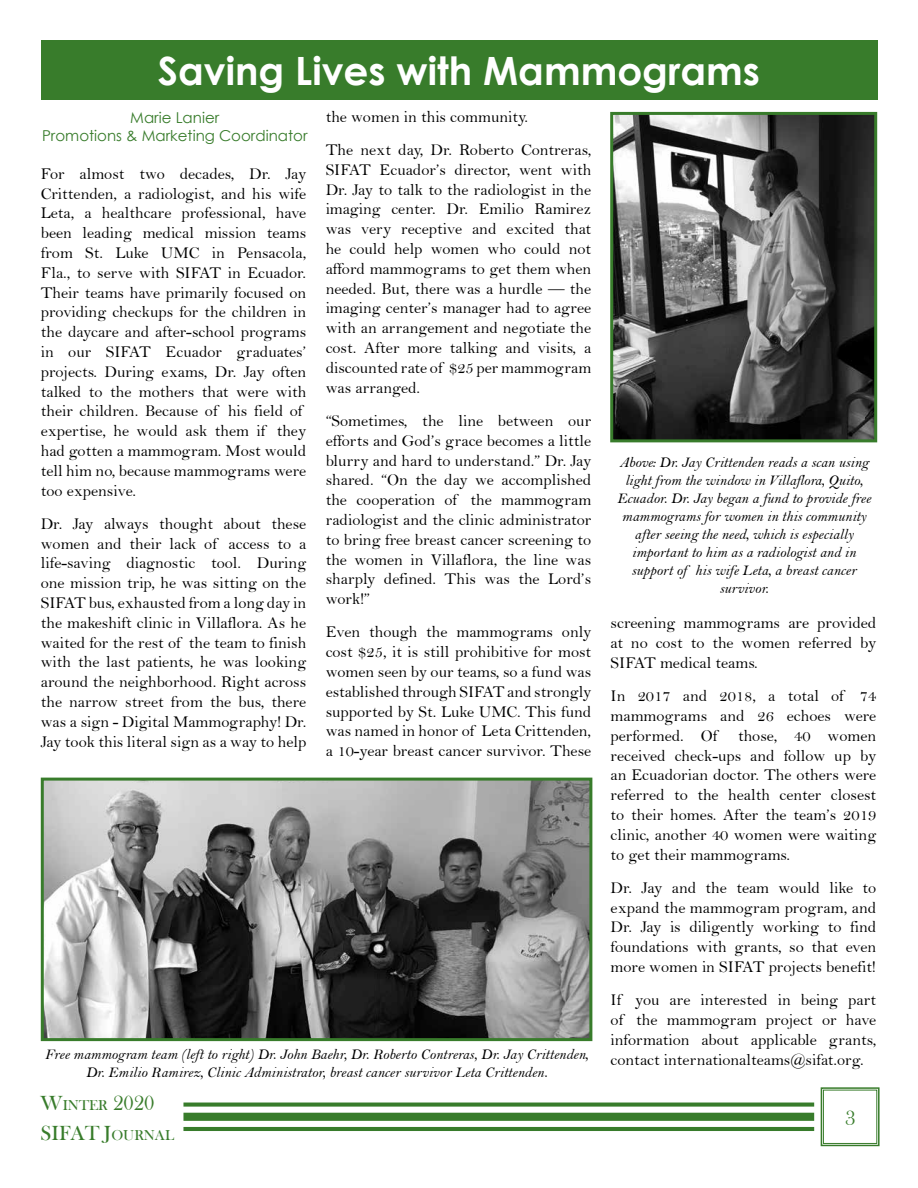
<style>
.page{position:relative;width:918px;height:1188px;background:#fff}
.page>*{position:absolute;margin:0;border:0;box-sizing:border-box;transform-origin:0 0}
.t1{font:700 39px "Century Gothic";color:#fff}
.t2{font:21px/30px "Bask Old Face";color:#387c2b}
.t3{font:21px "Bask Old Face";color:#387c2b}
.t4{font:16.5px/19.8px "Bell";color:#000;text-align:justify}
.t5{font:15px/18px "Bell MT Italic";color:#000;text-align:center}
.t6{font:15px/18px "Century Gothic";color:#387c2b;text-align:center}
.s1{font-size:14.7px}
</style>
<div class="page">
<svg style="left:820px;top:1087px;width:60px;height:60px"></svg>
<div style="left:823px;top:1090px;width:54px;height:54px;border:1px solid #387c2b"></div>
<svg style="left:183px;top:1103px;width:631px;height:4px;background:#4b883f"></svg>
<div style="left:183px;top:1113px;width:631px;height:8px;background:#387c2b"></div>
<hr style="left:183px;top:1127px;width:631px;height:4px;background:#387c2b">
<div style="left:41px;top:40px;width:836px;height:60px;background:#387c2b"></div>
<img style="left:614px;top:116px;width:259px;height:322px">
<div style="left:610px;top:112px;width:267px;height:330px;border:3px solid #387c2b"></div>
<img style="left:45px;top:782px;width:543px;height:255px">
<div style="left:41px;top:778px;width:551px;height:263px;border:3px solid #387c2b"></div>
<h1 class="t1" style="left:158px;top:41px;width:604px">Saving Lives with Mammograms</h1>
<p class="t4" style="left:326px;top:100px;width:267px;line-height:33.3px">the women in this community.<br>The next day, Dr. Roberto Contreras,</p>
<p class="t4" style="left:326px;top:160px;width:267px">SIFAT Ecuador’s director, went with Dr. Jay to talk to the radiologist in the imaging center. Dr. Emilio Ramirez was very receptive and excited that he could help women who could not afford mammograms to get them when needed. But, there was a hurdle — the imaging center’s manager had to agree with an arrangement and negotiate the cost. After more talking and visits, a discounted rate of $25 per mammogram was arranged.</p>
<p class="t4" style="left:326px;top:411px;width:267px">“Sometimes, the line between our efforts and God’s grace becomes a little blurry and hard to understand.” Dr. Jay shared. “On the day we accomplished the cooperation of the mammogram radiologist and the clinic administrator to bring free breast cancer screening to the women in Villaflora, the line was sharply defined. This was the Lord’s work!”</p>
<p class="t4" style="left:326px;top:622px;width:267px">Even though the mammograms only cost $25, it is still prohibitive for most women seen by our teams, so a fund was established through SIFAT and strongly supported by St. Luke UMC. This fund was named in honor of Leta Crittenden, a 10-year breast cancer survivor. These</p>
<p class="t4" style="left:611px;top:613px;width:267px">screening mammograms are provided at no cost to the women referred by SIFAT medical teams.</p>
<p class="t6" style="left:42px;top:109px;width:267px">Marie Lanier<br>Promotions &amp; Marketing Coordinator</p>
<p class="t4" style="left:41px;top:164px;width:267px;text-align:left">For almost two decades, Dr. Jay Crittenden, a radiologist, and his wife Leta, a healthcare professional, have been leading medical mission teams from St. Luke UMC in Pensacola, Fla., to serve with SIFAT in Ecuador.<br>Their teams have primarily focused on providing checkups for the children in the daycare and after-school programs in our SIFAT Ecuador graduates’ projects. During exams, Dr. Jay often talked to the mothers that were with their children. Because of his field of expertise, he would ask them if they had gotten a mammogram. Most would tell him no, because mammograms were too expensive.</p>
<p class="t4" style="left:41px;top:514px;width:267px">Dr. Jay always thought about these women and their lack of access to a life-saving diagnostic tool. During one mission trip, he was sitting on the SIFAT bus, exhausted from a long day in the makeshift clinic in Villaflora. As he waited for the rest of the team to finish with the last patients, he was looking around the neighborhood. Right across the narrow street from the bus, there was a sign - Digital Mammography! Dr.<br>Jay took this literal sign as a way to help</p>
<p class="t5" style="left:617px;top:454px;width:255px">Above: Dr. Jay Crittenden reads a scan using light from the window in Villaflora, Quito, Ecuador. Dr. Jay began a fund to provide free mammograms for women in this community after seeing the need, which is especially important to him as a radiologist and in support of his wife Leta, a breast cancer survivor.</p>
<p class="t4" style="left:611px;top:686px;width:267px">In 2017 and 2018, a total of 74 mammograms and 26 echoes were performed. Of</p>
<p class="t4" style="left:611px;top:726px;width:267px;text-indent:127px">those, 40 women received check-ups and follow up by an Ecuadorian doctor. The others were referred to the health center closest to their homes. After the team’s 2019 clinic, another 40 women were waiting to get their mammograms.</p>
<p class="t4" style="left:611px;top:878px;width:267px">Dr. Jay and the team would like to expand the mammogram program, and Dr. Jay is diligently working to find foundations with grants, so that even more women in SIFAT projects benefit!</p>
<p class="t4" style="left:611px;top:990px;width:267px">If you are interested in being part of the mammogram project or have information about applicable grants, contact internationalteams@sifat.org.</p>
<p class="t5" style="left:45px;top:1045px;width:545px">Free mammogram team (left to right) Dr. John Baehr, Dr. Roberto Contreras, Dr. Jay Crittenden,<br>Dr. Emilio Ramirez, Clinic Administrator, breast cancer survivor Leta Crittenden.</p>
<p class="t2" style="left:41px;top:1088px;width:135px">W<span class="s1">INTER</span> 2020<br>SIFAT J<span class="s1">OURNAL</span></p>
<p class="t3" style="left:845px;top:1106px;width:12px">3</p>
</div>
